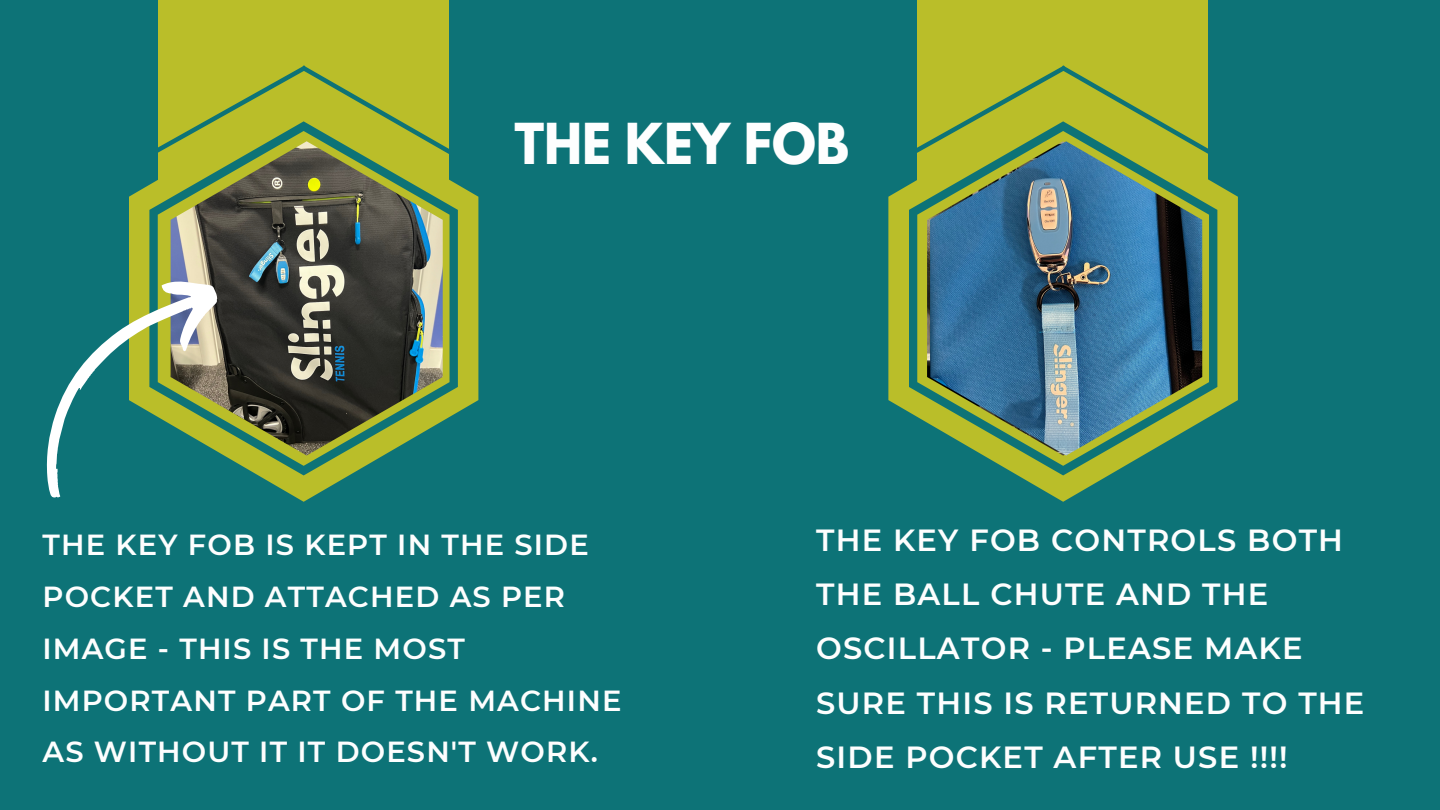
<style>
.page{position:relative;width:1440px;height:810px;background:#0d7377}
.page>*{position:absolute;margin:0;border:0;box-sizing:border-box;transform-origin:0 0}
.t1{font:700 50px "League Spartan";color:#fdfefe}
.t2{font:600 30.6px/54.4px "Montserrat";letter-spacing:.04em;color:#fdfefe}
.t3{font:600 29px/51.8px "Montserrat";letter-spacing:.04em;color:#fdfefe}
</style>
<div class="page">
<svg style="left:129px;top:185px;width:349px;height:317px"></svg>
<div style="left:158px;top:0;width:290px;height:327px;background:#babe29"></div>
<svg style="left:149px;top:160px;width:309px;height:315px"></svg>
<svg style="left:158px;top:61px;width:291px;height:99px"></svg>
<img style="left:171px;top:141px;width:272px;height:315px">
<svg style="left:888px;top:184px;width:350px;height:318px"></svg>
<div style="left:918px;top:0;width:290px;height:327px;background:#babe29"></div>
<svg style="left:909px;top:160px;width:308px;height:315px"></svg>
<svg style="left:917px;top:61px;width:291px;height:99px"></svg>
<svg style="left:46px;top:253px;width:189px;height:248px"></svg>
<img style="left:930px;top:141px;width:272px;height:315px">
<h1 class="t1" style="left:514px;top:119px;width:336px">THE KEY FOB</h1>
<p class="t3" style="left:42px;top:519px;width:580px">THE KEY FOB IS KEPT IN THE SIDE<br>POCKET AND ATTACHED AS PER<br>IMAGE - THIS IS THE MOST<br>IMPORTANT PART OF THE MACHINE<br>AS WITHOUT IT IT DOESN'T WORK.</p>
<p class="t2" style="left:816px;top:512px;width:550px">THE KEY FOB CONTROLS BOTH<br>THE BALL CHUTE AND THE<br>OSCILLATOR - PLEASE MAKE<br>SURE THIS IS RETURNED TO THE<br>SIDE POCKET AFTER USE !!!!</p>
</div>
